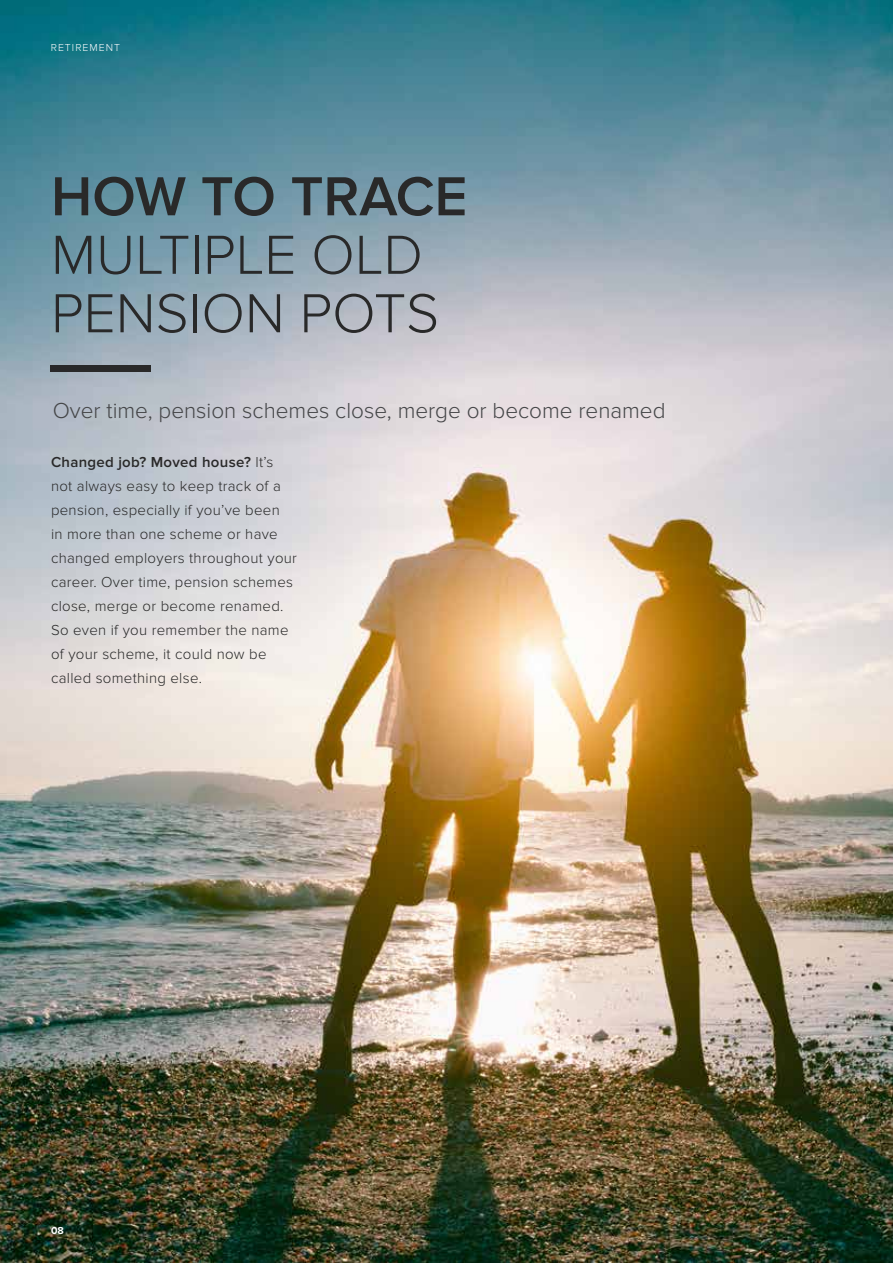
<style>
.page{position:relative;width:893px;height:1263px;background:#fff}
.page>*{position:absolute;margin:0;border:0;box-sizing:border-box;transform-origin:0 0}
.t1{font:300 57px/58.5px "Proxima Nova";color:#292929}
.t2{font:600 57px "Proxima Nova";color:#292929}
.t3{font:300 22.5px "Proxima Nova";color:#444547}
.t4{font:300 15px/24px "Proxima Nova";letter-spacing:.02em;color:#292929}
.t5{font:300 10.5px "Proxima Nova";letter-spacing:.1em;color:#fff}
.t6{font:700 10.5px "Proxima Nova";color:#fff}
.s1{font-weight:600}
</style>
<div class="page">
<img style="left:0;top:0;width:893px;height:1263px">
<div style="left:51px;top:366px;width:100px;height:6px;background:#292929"></div>
<p class="t5" style="left:51px;top:41px;width:71px">RETIREMENT</p>
<h1 class="t2" style="left:51px;top:164px;width:418px">HOW TO TRACE</h1>
<h1 class="t1" style="left:51px;top:226px;width:390px">MULTIPLE OLD<br>PENSION POTS</h1>
<h2 class="t3" style="left:53px;top:397px;width:614px">Over time, pension schemes close, merge or become renamed</h2>
<p class="t4" style="left:51px;top:450px;width:248px"><span class="s1">Changed job? Moved house?</span> It’s not always easy to keep track of a pension, especially if you’ve been<br>in more than one scheme or have changed employers throughout your career. Over time, pension schemes close, merge or become renamed.<br>So even if you remember the name of your scheme, it could now be called something else.</p>
<p class="t6" style="left:51px;top:1224px;width:14px">08</p>
</div>
